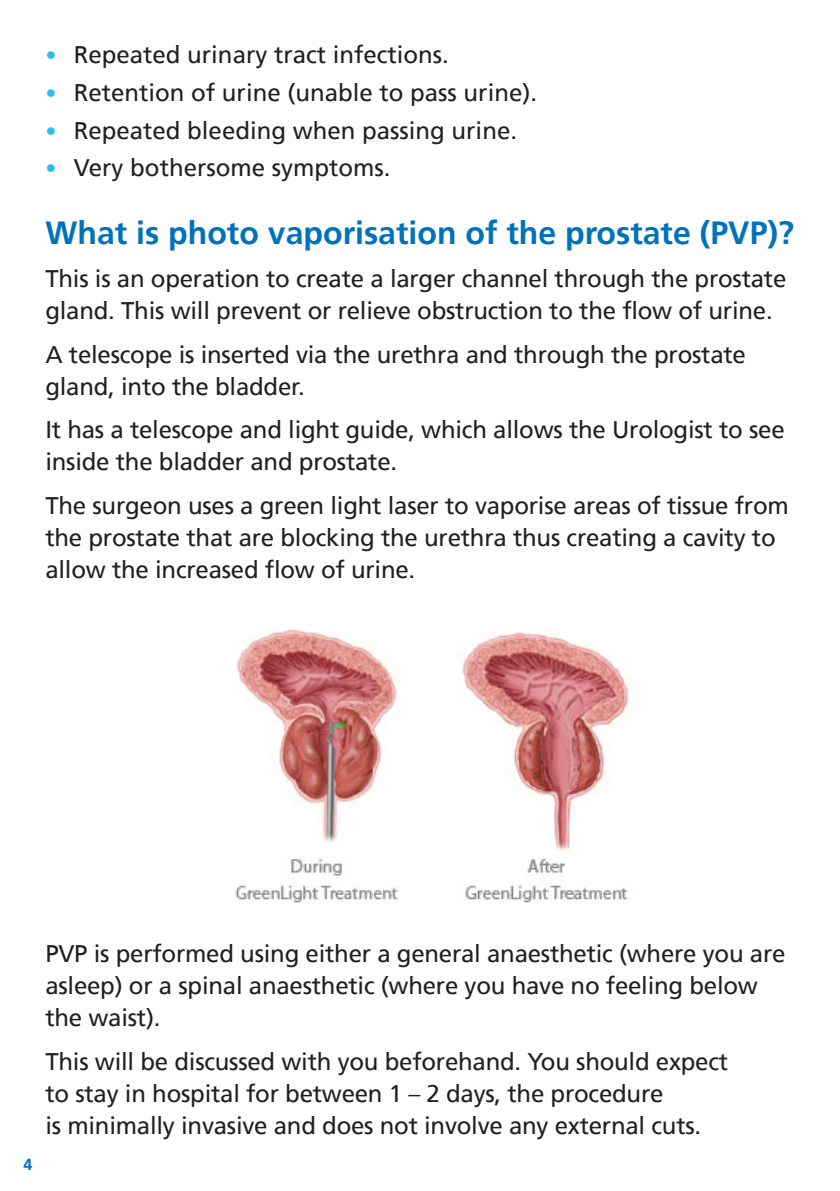
<style>
.page{position:relative;width:840px;height:1191px;background:#fff}
.page>*{position:absolute;margin:0;border:0;box-sizing:border-box;transform-origin:0 0}
.Large_title{font:700 32px "Frutiger";color:#0072bc}
.Large_title-2{font:24px/32px "Frutiger";letter-spacing:-.01em;color:#231f20}
.t1{font:700 16px "Frutiger";color:#0072bc}
.s1{font-size:22px;color:#26bff0}
</style>
<div class="page">
<img style="left:235px;top:629px;width:394px;height:274px">
<p class="Large_title-2" style="left:45px;top:39px;width:405px"><span class="s1">•</span> Repeated urinary tract infections.</p>
<p class="Large_title-2" style="left:45px;top:77px;width:493px"><span class="s1">•</span> Retention of urine (unable to pass urine).</p>
<p class="Large_title-2" style="left:45px;top:114px;width:473px"><span class="s1">•</span> Repeated bleeding when passing urine.</p>
<p class="Large_title-2" style="left:45px;top:152px;width:346px"><span class="s1">•</span> Very bothersome symptoms.</p>
<p class="Large_title" style="left:45px;top:214px;width:749px">What is photo vaporisation of the prostate (PVP)?</p>
<p class="Large_title-2" style="left:45px;top:263px;width:742px">This is an operation to create a larger channel through the prostate gland. This will prevent or relieve obstruction to the flow of urine.</p>
<p class="Large_title-2" style="left:45px;top:338px;width:701px">A telescope is inserted via the urethra and through the prostate gland, into the bladder.</p>
<p class="Large_title-2" style="left:45px;top:414px;width:740px">It has a telescope and light guide, which allows the Urologist to see inside the bladder and prostate.</p>
<p class="Large_title-2" style="left:45px;top:489px;width:744px">The surgeon uses a green light laser to vaporise areas of tissue from the prostate that are blocking the urethra thus creating a cavity to allow the increased flow of urine.</p>
<p class="t1" style="left:24px;top:1154px;width:10px">4</p>
<p class="Large_title-2" style="left:45px;top:938px;width:741px">PVP is performed using either a general anaesthetic (where you are asleep) or a spinal anaesthetic (where you have no feeling below the waist).</p>
<p class="Large_title-2" style="left:45px;top:1045px;width:684px">This will be discussed with you beforehand. You should expect</p>
<p class="Large_title-2" style="left:45px;top:1077px;width:619px">to stay in hospital for between 1 – 2 days, the procedure</p>
<p class="Large_title-2" style="left:45px;top:1109px;width:657px">is minimally invasive and does not involve any external cuts.</p>
</div>
